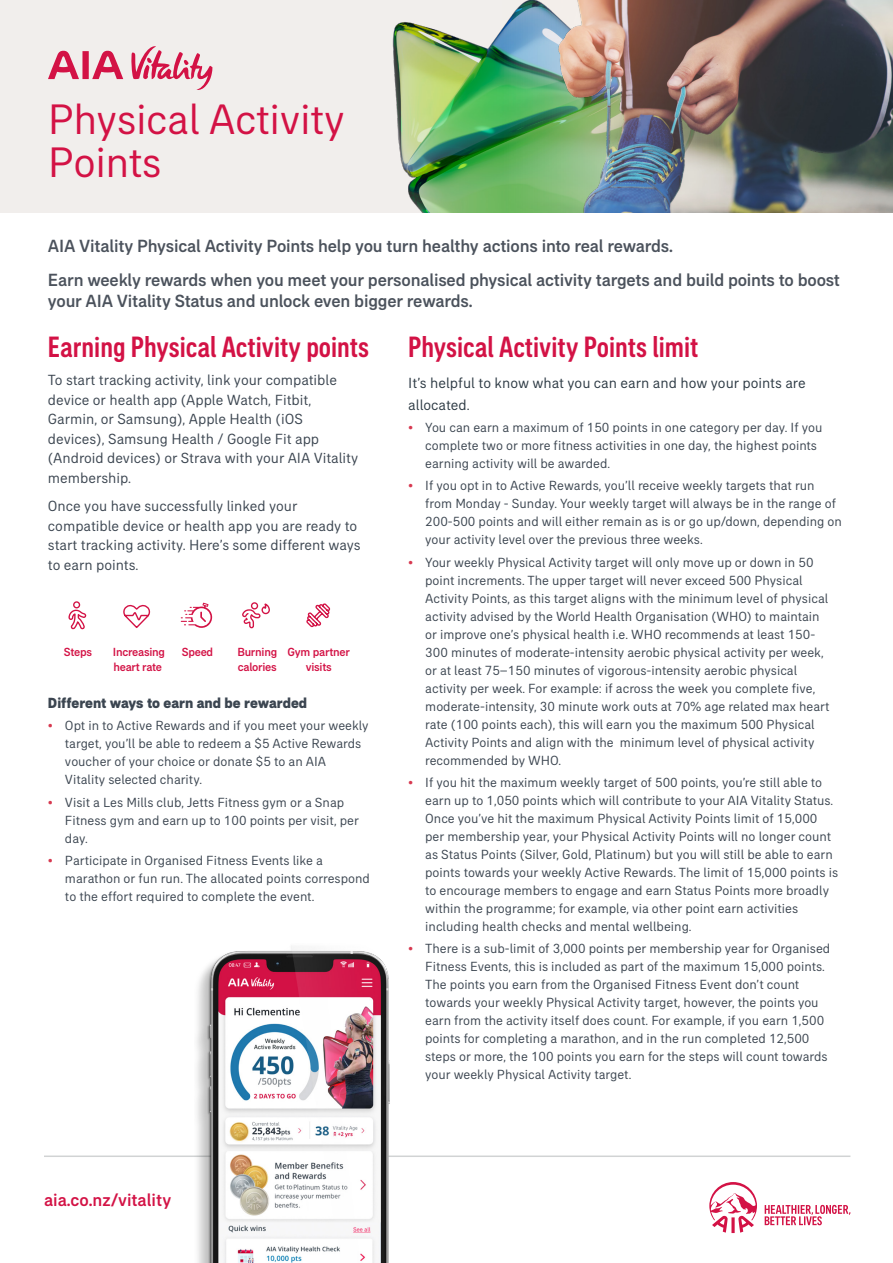
<style>
.page{position:relative;width:893px;height:1263px;background:#fff}
.page>*{position:absolute;margin:0;border:0;box-sizing:border-box;transform-origin:0 0}
.t1{font:43.5px/43.5px "AIA Everest";letter-spacing:-.01em;color:#d31245}
.t2{font:500 condensed 30px "AIA Everest";color:#d31245}
.t3{font:500 18px/33.8px "AIA Everest";letter-spacing:-.01em;color:#4b525c}
.t4{font:500 18px "AIA Everest";color:#d31245}
.t5{font:15px/19.5px "AIA Everest";color:#3b4550}
.t6{font:15px/21.6px "AIA Everest";color:#2d3a44}
.t7{font:800 15px "AIA Everest";color:#3b4550}
.t8{font:13.5px/18px "AIA Everest";color:#3b4550}
.t9{font:500 12px/15px "AIA Everest";letter-spacing:-.02em;color:#d31245}
.s1{color:#d73950}
</style>
<div class="page">
<div style="left:0;top:0;width:893px;height:213px;background:#f1eeec"></div>
<svg style="left:68px;top:601px;width:19px;height:29px"></svg>
<svg style="left:123px;top:604px;width:28px;height:24px"></svg>
<svg style="left:181px;top:603px;width:31px;height:25px"></svg>
<svg style="left:242px;top:602px;width:28px;height:27px"></svg>
<svg style="left:306px;top:603px;width:25px;height:25px"></svg>
<svg style="left:48px;top:51px;width:75px;height:28px"></svg>
<svg style="left:131px;top:46px;width:81px;height:44px"></svg>
<img style="left:392px;top:0;width:501px;height:213px">
<hr style="left:44px;top:1155px;width:806px;height:2px;background:#d1d3d4">
<svg style="left:709px;top:1182px;width:141px;height:51px"></svg>
<img style="left:510px;top:0;width:320px;height:213px">
<img style="left:195px;top:946px;width:202px;height:317px">
<h1 class="t1" style="left:48px;top:96px;width:298px">Physical Activity<br>Points</h1>
<h3 class="t3" style="left:48px;top:229px;width:793px">AIA Vitality Physical Activity Points help you turn healthy actions into real rewards.<br>Earn weekly rewards when you meet your personalised physical activity targets and build points to boost</h3>
<h3 class="t3" style="left:48px;top:284px;width:426px">your AIA Vitality Status and unlock even bigger rewards.</h3>
<h2 class="t2" style="left:48px;top:330px;width:322px">Earning Physical Activity points</h2>
<p class="t5" style="left:48px;top:370px;width:312px">To start tracking activity, link your compatible device or health app (Apple Watch, Fitbit, Garmin, or Samsung), Apple Health (iOS devices), Samsung Health / Google Fit app (Android devices) or Strava with your AIA Vitality membership.</p>
<p class="t5" style="left:48px;top:496px;width:314px">Once you have successfully linked your compatible device or health app you are ready to start tracking activity. Here’s some different ways to earn points.</p>
<p class="t9" style="left:64px;top:644px;width:30px">Steps</p>
<p class="t9" style="left:113px;top:644px;width:54px">Increasing heart rate</p>
<p class="t9" style="left:182px;top:644px;width:33px">Speed</p>
<p class="t9" style="left:237px;top:644px;width:41px">Burning calories</p>
<p class="t9" style="left:288px;top:644px;width:64px;text-align:center">Gym partner visits</p>
<p class="t7" style="left:48px;top:694px;width:261px">Different ways to earn and be rewarded</p>
<p class="t8" style="left:65px;top:717px;width:305px;text-indent:-17px"><span class="s1">•</span> Opt in to Active Rewards and if you meet your weekly target, you’ll be able to redeem a $5 Active Rewards voucher of your choice or donate $5 to an AIA Vitality selected charity.</p>
<p class="t8" style="left:65px;top:793px;width:295px;text-indent:-17px"><span class="s1">•</span> Visit a Les Mills club, Jetts Fitness gym or a Snap<br>Fitness gym and earn up to 100 points per visit, per day.</p>
<p class="t8" style="left:65px;top:851px;width:306px;text-indent:-17px"><span class="s1">•</span> Participate in Organised Fitness Events like a marathon or fun run. The allocated points correspond to the effort required to complete the event.</p>
<h2 class="t2" style="left:408px;top:330px;width:292px">Physical Activity Points limit</h2>
<p class="t6" style="left:408px;top:372px;width:399px">It’s helpful to know what you can earn and how your points are allocated.</p>
<p class="t8" style="left:425px;top:418px;width:399px;text-indent:-17px"><span class="s1">•</span> You can earn a maximum of 150 points in one category per day. If you complete two or more fitness activities in one day, the highest points earning activity will be awarded.</p>
<p class="t8" style="left:425px;top:476px;width:418px;text-indent:-17px"><span class="s1">•</span> If you opt in to Active Rewards, you’ll receive weekly targets that run from Monday - Sunday. Your weekly target will always be in the range of 200-500 points and will either remain as is or go up/down, depending on your activity level over the previous three weeks.</p>
<p class="t8" style="left:425px;top:553px;width:406px;text-indent:-17px"><span class="s1">•</span> Your weekly Physical Activity target will only move up or down in 50 point increments. The upper target will never exceed 500 Physical Activity Points, as this target aligns with the minimum level of physical activity advised by the World Health Organisation (WHO) to maintain or improve one’s physical health i.e. WHO recommends at least 150- 300 minutes of moderate-intensity aerobic physical activity per week, or at least 75–150 minutes of vigorous-intensity aerobic physical activity per week. For example: if across the week you complete five, moderate-intensity, 30 minute work outs at 70% age related max heart rate (100 points each), this will earn you the maximum 500 Physical Activity Points and align with the minimum level of physical activity recommended by WHO.</p>
<p class="t8" style="left:425px;top:773px;width:414px;text-indent:-17px"><span class="s1">•</span> If you hit the maximum weekly target of 500 points, you’re still able to earn up to 1,050 points which will contribute to your AIA Vitality Status.<br>Once you’ve hit the maximum Physical Activity Points limit of 15,000 per membership year, your Physical Activity Points will no longer count as Status Points (Silver, Gold, Platinum) but you will still be able to earn points towards your weekly Active Rewards. The limit of 15,000 points is to encourage members to engage and earn Status Points more broadly within the programme; for example, via other point earn activities including health checks and mental wellbeing.</p>
<p class="t8" style="left:425px;top:939px;width:407px;text-indent:-17px"><span class="s1">•</span> There is a sub-limit of 3,000 points per membership year for Organised Fitness Events, this is included as part of the maximum 15,000 points.<br>The points you earn from the Organised Fitness Event don’t count towards your weekly Physical Activity target, however, the points you earn from the activity itself does count. For example, if you earn 1,500 points for completing a marathon, and in the run completed 12,500 steps or more, the 100 points you earn for the steps will count towards your weekly Physical Activity target.</p>
<h3 class="t4" style="left:44px;top:1190px;width:129px">aia.co.nz/vitality</h3>
</div>
